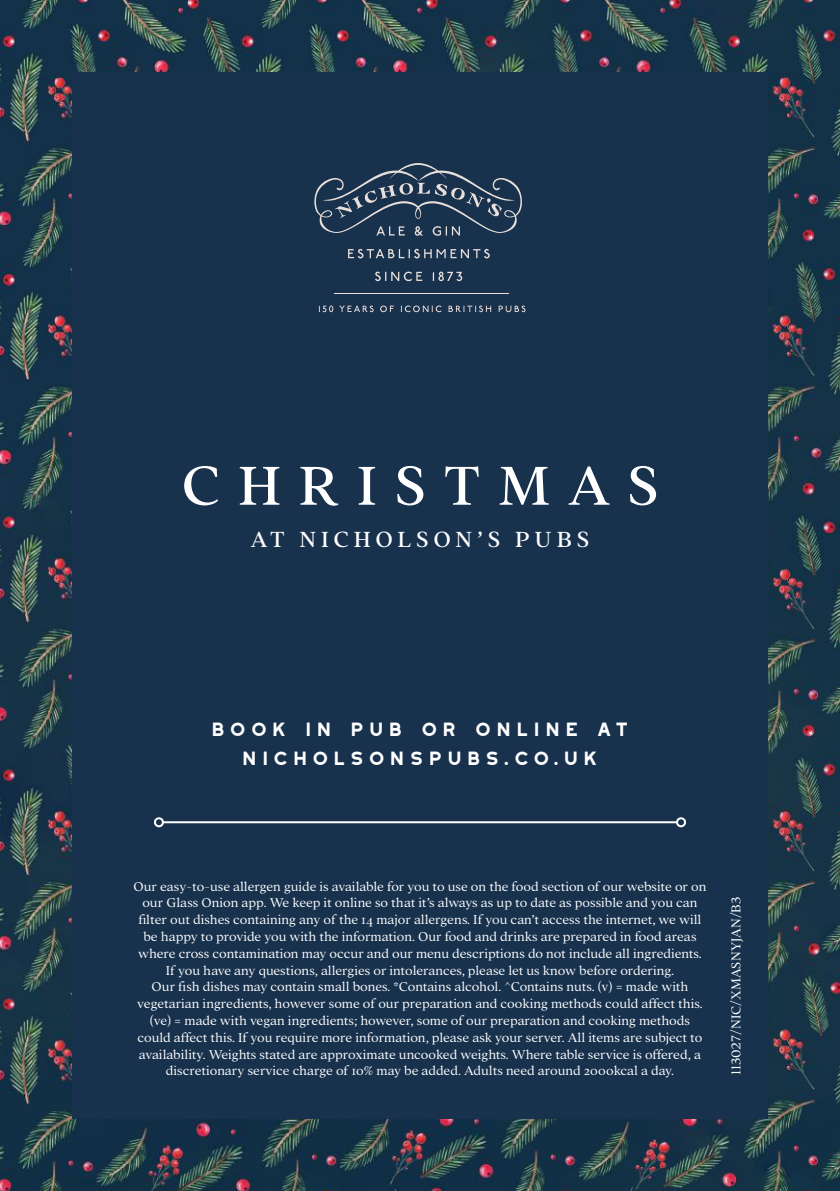
<style>
.page{position:relative;width:840px;height:1191px;background:#fff}
.page>*{position:absolute;margin:0;border:0;box-sizing:border-box;transform-origin:0 0}
.t1{font:60px "Addington CF";letter-spacing:.3em;color:#fff}
.t2{font:700 24px/28.8px "Westmount";letter-spacing:.1em;color:#fff;text-align:center}
.t3{font:24px "Addington CF";letter-spacing:.195em;color:#fff}
.t4{font:300 14px/16.8px "Addington CF";letter-spacing:-.005em;color:#fff;text-align:center}
</style>
<div class="page">
<img style="left:0;top:0;width:839px;height:1191px">
<div style="left:72px;top:72px;width:695px;height:1047px;background:#18314d"></div>
<svg style="left:319px;top:305px;width:14px;height:7px"></svg>
<svg style="left:339px;top:305px;width:34px;height:7px"></svg>
<svg style="left:380px;top:305px;width:13px;height:7px"></svg>
<svg style="left:400px;top:305px;width:41px;height:7px"></svg>
<svg style="left:448px;top:305px;width:43px;height:7px"></svg>
<svg style="left:498px;top:305px;width:27px;height:7px"></svg>
<svg style="left:348px;top:249px;width:141px;height:9px"></svg>
<svg style="left:375px;top:272px;width:47px;height:9px"></svg>
<svg style="left:432px;top:272px;width:30px;height:9px"></svg>
<hr style="left:334px;top:293px;width:174px;height:1px;background:#e9dfda">
<svg style="left:314px;top:163px;width:207px;height:73px"></svg>
<hr style="left:163px;top:821px;width:513px;height:2px;background:#fff">
<div style="left:154px;top:817px;width:10px;height:10px;border:2px solid #fff;border-radius:50%"></div>
<div style="left:675px;top:817px;width:10px;height:10px;border:2px solid #fff;border-radius:50%"></div>
<h1 class="t1" style="left:181px;top:442px;width:478px">CHRISTMAS</h1>
<h2 class="t3" style="left:251px;top:522px;width:340px">AT NICHOLSON’S PUBS</h2>
<h2 class="t2" style="left:210px;top:715px;width:421px">BOOK IN PUB OR ONLINE AT<br>NICHOLSONSPUBS.CO.UK</h2>
<p class="t4" style="left:133px;top:877px;width:574px">Our easy-to-use allergen guide is available for you to use on the food section of our website or on our Glass Onion app. We keep it online so that it’s always as up to date as possible and you can filter out dishes containing any of the 14 major allergens. If you can’t access the internet, we will be happy to provide you with the information. Our food and drinks are prepared in food areas where cross contamination may occur and our menu descriptions do not include all ingredients.<br>If you have any questions, allergies or intolerances, please let us know before ordering.<br>Our fish dishes may contain small bones. *Contains alcohol. ^Contains nuts. (v) = made with vegetarian ingredients, however some of our preparation and cooking methods could affect this. (ve) = made with vegan ingredients; however, some of our preparation and cooking methods could affect this. If you require more information, please ask your server. All items are subject to availability. Weights stated are approximate uncooked weights. Where table service is offered, a discretionary service charge of 10% may be added. Adults need around 2000kcal a day.</p>
<p class="t4" style="left:726px;top:1075px;width:180px;rotate:-90deg">113027/NIC/XMASNYJAN/B3</p>
</div>
